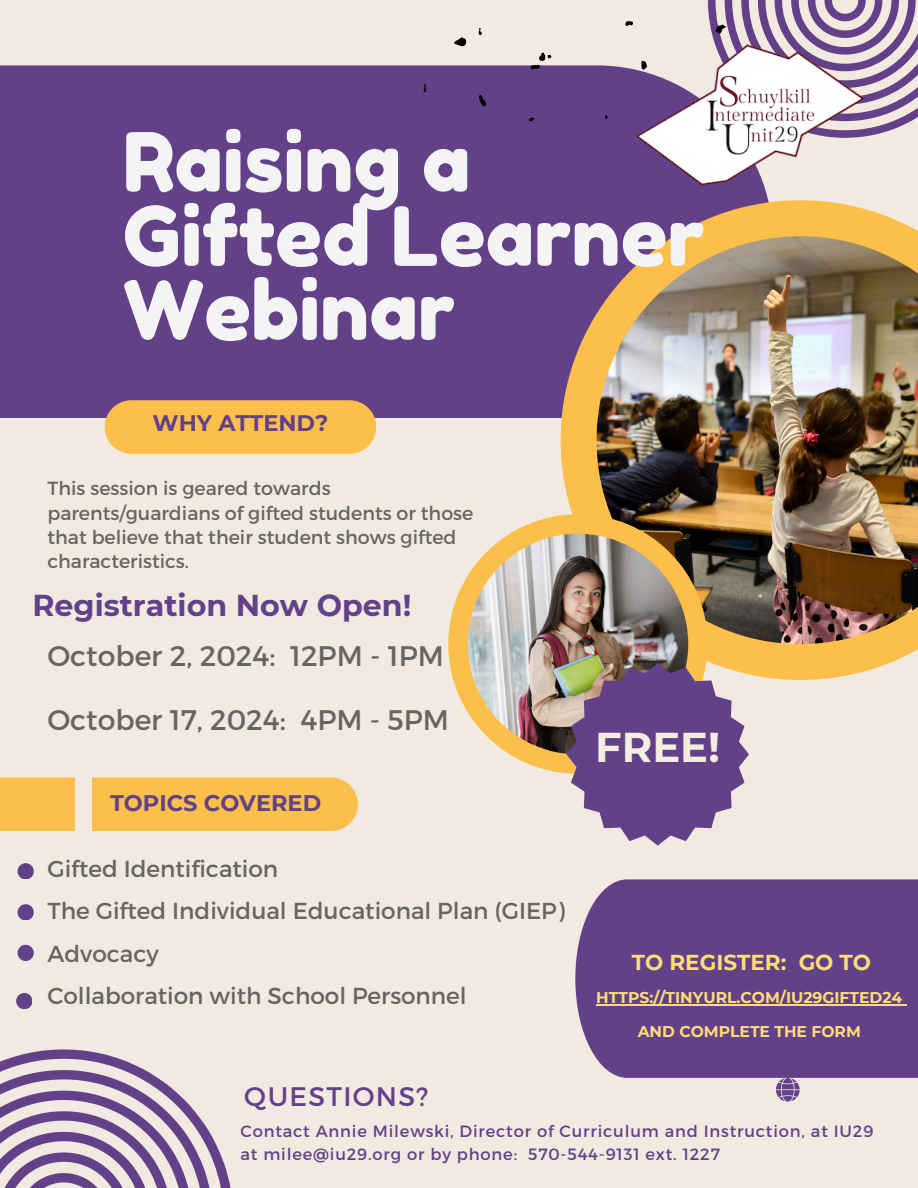
<style>
.page{position:relative;width:918px;height:1188px;background:#f2e9e1}
.page>*{position:absolute;margin:0;border:0;box-sizing:border-box;transform-origin:0 0}
.t1{font:81.45px/74.1px "Fredoka One";color:#f4f4f4}
.t2{font:700 41.55px "Montserrat";color:#f4eee1}
.t3{font:700 30.15px "Montserrat";color:#624189}
.t4{font:28.35px "Montserrat";color:#666565}
.t5{font:26.85px "Montserrat";letter-spacing:.05em;color:#624189}
.t6{font:23.1px/42.3px "Montserrat";color:#666565}
.t7{font:700 22.5px "Montserrat";color:#624189}
.t8{font:700 21.6px "Montserrat";color:#fedd79}
.t9{font:19.05px/24.3px "Montserrat";color:#666565}
.t10{font:16.35px/22.5px "Montserrat";letter-spacing:.05em;color:#624189}
.t11{font:700 15.6px "Montserrat";color:#fedd79}
</style>
<div class="page">
<div style="left:0;top:65px;width:634px;height:353px;background:#624189"></div>
<svg style="left:561px;top:200px;width:357px;height:480px;background:#c99b6f"></svg>
<img style="left:597px;top:236px;width:321px;height:408px">
<div style="left:448px;top:514px;width:260px;height:260px;background:#fcbf49;border-radius:50%"></div>
<img style="left:468px;top:534px;width:220px;height:220px;border-radius:50%">
<div style="left:105px;top:400px;width:271px;height:54px;background:#fcbf49;border-radius:27px"></div>
<div style="left:0;top:777px;width:358px;height:54px;background:#fcbf49"></div>
<svg style="left:566px;top:663px;width:183px;height:183px"></svg>
<div style="left:75px;top:754px;width:16px;height:101px;background:#f2e9e1"></div>
<svg style="left:18px;top:863px;width:15px;height:16px"></svg>
<svg style="left:18px;top:904px;width:15px;height:16px"></svg>
<svg style="left:18px;top:945px;width:15px;height:16px"></svg>
<svg style="left:16px;top:993px;width:16px;height:16px"></svg>
<div style="left:575px;top:879px;width:343px;height:199px;background:#624189"></div>
<hr style="left:596px;top:1005px;width:306px;height:1px;background:#fedd79">
<svg style="left:776px;top:1078px;width:24px;height:23px"></svg>
<svg style="left:0;top:1049px;width:231px;height:139px"></svg>
<svg style="left:454px;top:37px;width:12px;height:9px"></svg>
<svg style="left:708px;top:0;width:210px;height:137px"></svg>
<svg style="left:479px;top:95px;width:7px;height:11px"></svg>
<svg style="left:625px;top:21px;width:8px;height:5px"></svg>
<svg style="left:529px;top:117px;width:5px;height:5px"></svg>
<svg style="left:424px;top:84px;width:2px;height:8px"></svg>
<svg style="left:530px;top:52px;width:21px;height:17px"></svg>
<svg style="left:605px;top:115px;width:3px;height:4px"></svg>
<svg style="left:479px;top:28px;width:3px;height:7px"></svg>
<img style="left:634px;top:23px;width:231px;height:230px">
<p class="t1" style="left:123px;top:125px;width:583px">Raising a<br>Gifted Learner<br>Webinar</p>
<h4 class="t7" style="left:153px;top:409px;width:177px">WHY ATTEND?</h4>
<h6 class="t9" style="left:47px;top:476px;width:427px">This session is geared towards parents/guardians of gifted students or those that believe that their student shows gifted characteristics.</h6>
<p class="t3" style="left:32px;top:587px;width:381px">Registration Now Open!</p>
<h3 class="t4" style="left:47px;top:638px;width:398px">October 2, 2024: 12PM - 1PM</h3>
<h4 class="t4" style="left:47px;top:701px;width:403px">October 17, 2024: 4PM - 5PM</h4>
<h2 class="t7" style="left:110px;top:789px;width:213px">TOPICS COVERED</h2>
<p class="t6" style="left:47px;top:847px;width:232px">Gifted Identification</p>
<p class="t6" style="left:47px;top:889px;width:519px">The Gifted Individual Educational Plan (GIEP)<br>Advocacy</p>
<p class="t6" style="left:47px;top:974px;width:421px">Collaboration with School Personnel</p>
<p class="t2" style="left:595px;top:722px;width:126px">FREE!</p>
<h1 class="t8" style="left:632px;top:949px;width:241px">TO REGISTER: GO TO</h1>
<p class="t11" style="left:596px;top:988px;width:308px">HTTPS://TINYURL.COM/IU29GIFTED24</p>
<h6 class="t11" style="left:638px;top:1022px;width:225px">AND COMPLETE THE FORM</h6>
<p class="t5" style="left:244px;top:1079px;width:186px">QUESTIONS?</p>
<p class="t10" style="left:241px;top:1120px;width:634px">Contact Annie Milewski, Director of Curriculum and Instruction, at IU29 at milee@iu29.org or by phone: 570-544-9131 ext. 1227</p>
</div>
